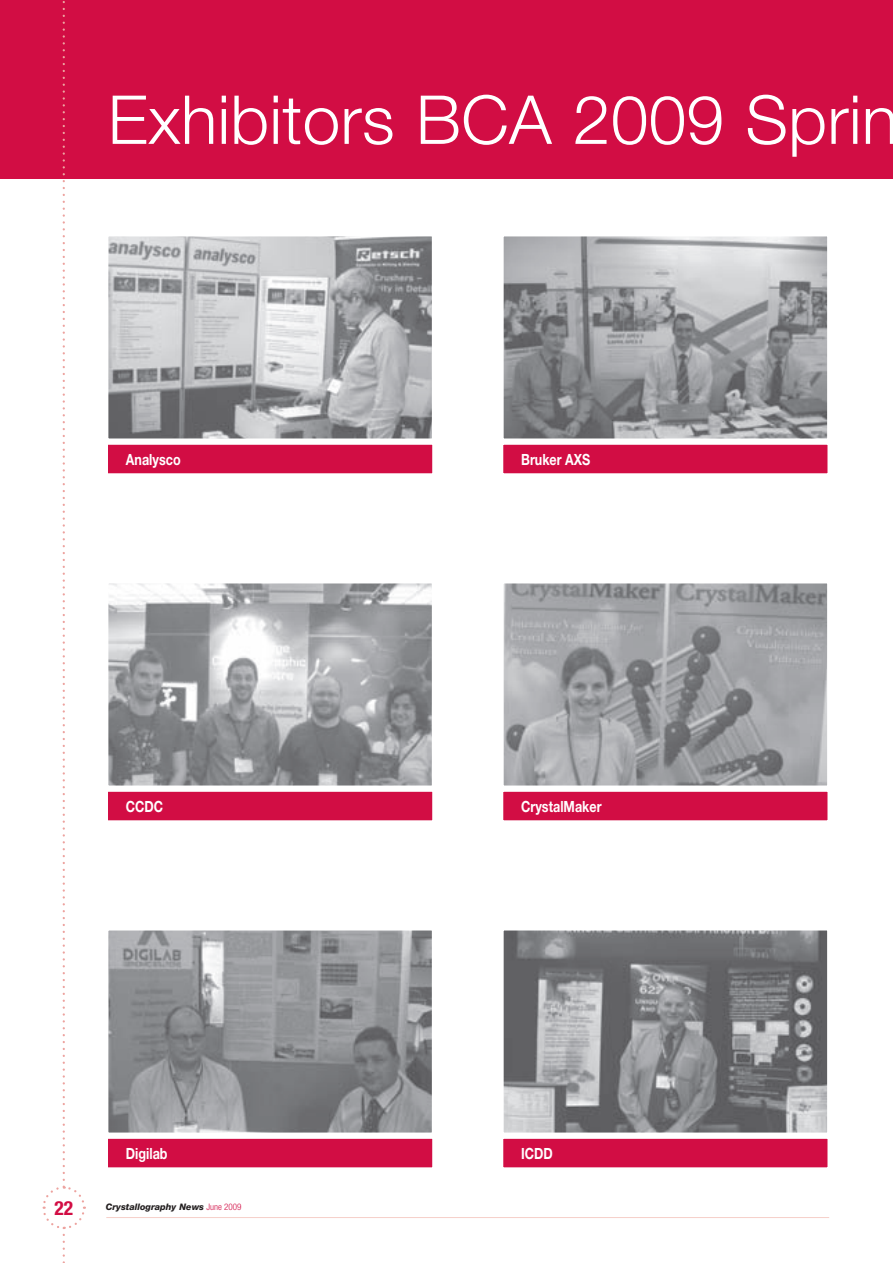
<style>
.page{position:relative;width:893px;height:1263px;background:#fff}
.page>*{position:absolute;margin:0;border:0;box-sizing:border-box;transform-origin:0 0}
.t1{font:300 67.5px "Helvetica Neue";letter-spacing:.005em;color:#fff}
.t2{font:700 condensed 19.5px "Helvetica Neue";color:#d20d44}
.t3{font:700 15.45px "Helvetica Neue";color:#fff;scale:.81 1}
.t4{font:italic 800 9px "Helvetica Neue";color:#231f20}
.s1{font-weight:300;font-style:normal;font-stretch:condensed;color:#d20d44}
</style>
<div class="page">
<div style="left:0;top:0;width:893px;height:179px;background:#d20d44"></div>
<hr style="left:106px;top:1217px;width:723px;height:1px;background:#f6cfc9">
<svg style="left:42px;top:1px;width:44px;height:1262px"></svg>
<img style="left:109px;top:931px;width:322px;height:201px">
<div style="left:106px;top:928px;width:328px;height:207px;border:2px solid #fff"></div>
<div style="left:107px;top:1138px;width:326px;height:30px;background:#d20d44"></div>
<div style="left:106px;top:1137px;width:328px;height:32px;border:2px solid #fff"></div>
<img style="left:504px;top:931px;width:322px;height:201px">
<div style="left:501px;top:928px;width:328px;height:207px;border:2px solid #fff"></div>
<div style="left:502px;top:1138px;width:326px;height:30px;background:#d20d44"></div>
<div style="left:501px;top:1137px;width:328px;height:32px;border:2px solid #fff"></div>
<img style="left:109px;top:584px;width:322px;height:201px">
<div style="left:106px;top:581px;width:328px;height:207px;border:2px solid #fff"></div>
<div style="left:107px;top:791px;width:326px;height:30px;background:#d20d44"></div>
<div style="left:106px;top:790px;width:328px;height:32px;border:2px solid #fff"></div>
<img style="left:504px;top:584px;width:322px;height:201px">
<div style="left:501px;top:581px;width:328px;height:207px;border:2px solid #fff"></div>
<div style="left:502px;top:791px;width:326px;height:30px;background:#d20d44"></div>
<div style="left:501px;top:790px;width:328px;height:32px;border:2px solid #fff"></div>
<img style="left:109px;top:237px;width:322px;height:201px">
<div style="left:106px;top:234px;width:328px;height:207px;border:2px solid #fff"></div>
<div style="left:107px;top:444px;width:326px;height:30px;background:#d20d44"></div>
<div style="left:106px;top:443px;width:328px;height:32px;border:2px solid #fff"></div>
<img style="left:504px;top:237px;width:322px;height:201px">
<div style="left:501px;top:234px;width:328px;height:207px;border:2px solid #fff"></div>
<div style="left:502px;top:444px;width:326px;height:30px;background:#d20d44"></div>
<div style="left:501px;top:443px;width:328px;height:32px;border:2px solid #fff"></div>
<h1 class="t1" style="left:108px;top:79px;width:792px">Exhibitors BCA 2009 Sprin</h1>
<p class="t3" style="left:126px;top:450px;width:69px">Analysco</p>
<p class="t3" style="left:521px;top:450px;width:87px">Bruker AXS</p>
<p class="t3" style="left:126px;top:797px;width:48px">CCDC</p>
<p class="t3" style="left:521px;top:797px;width:101px">CrystalMaker</p>
<p class="t2" style="left:54px;top:1196px;width:20px">22</p>
<p class="t3" style="left:126px;top:1144px;width:53px">Digilab</p>
<p class="t3" style="left:521px;top:1144px;width:41px">ICDD</p>
<p class="t4" style="left:106px;top:1201px;width:137px">Crystallography News <span class="s1">June 2009</span></p>
</div>
